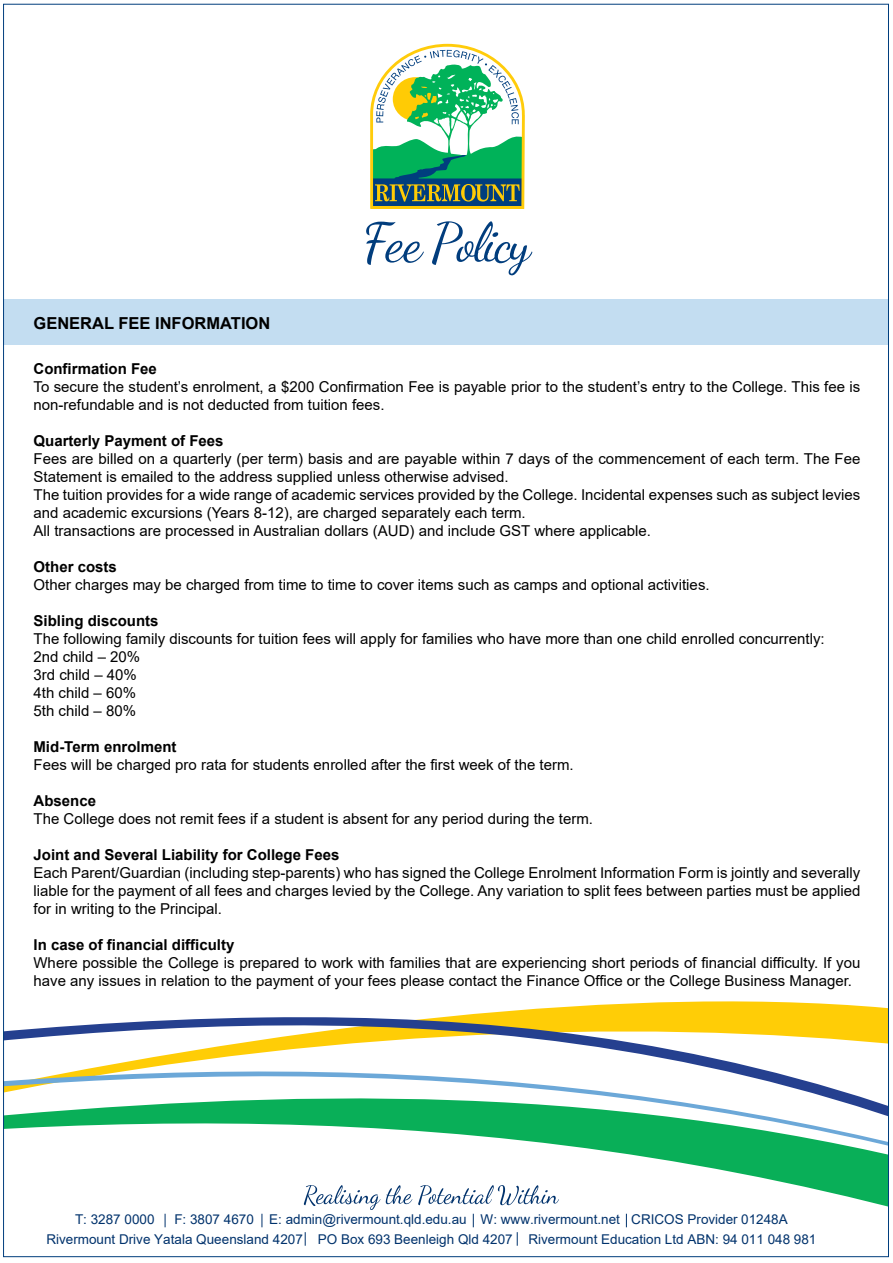
<style>
.page{position:relative;width:893px;height:1263px;background:#fff}
.page>*{position:absolute;margin:0;border:0;box-sizing:border-box;transform-origin:0 0}
.t1{font:700 16.5px "Arial";color:#000}
.t2{font:15px/18px "Arial";color:#000}
.t3{font:700 15px "Arial";color:#000}
.t4{font:13.5px "Arial";color:#00326c}
</style>
<div class="page">
<div style="left:4px;top:299px;width:884px;height:45px;background:#c3ddf1"></div>
<svg style="left:5px;top:1001px;width:882px;height:31px"></svg>
<svg style="left:5px;top:1032px;width:882px;height:44px"></svg>
<svg style="left:5px;top:1076px;width:882px;height:131px"></svg>
<svg style="left:370px;top:44px;width:155px;height:165px"></svg>
<svg style="left:366px;top:222px;width:58px;height:43px"></svg>
<svg style="left:432px;top:221px;width:100px;height:54px"></svg>
<svg style="left:304px;top:1185px;width:76px;height:25px"></svg>
<svg style="left:386px;top:1185px;width:26px;height:19px"></svg>
<svg style="left:418px;top:1185px;width:141px;height:20px"></svg>
<p class="t1" style="left:33px;top:312px;width:238px">GENERAL FEE INFORMATION</p>
<p class="t3" style="left:33px;top:358px;width:125px">Confirmation Fee</p>
<p class="t2" style="left:33px;top:378px;width:828px">To secure the student’s enrolment, a $200 Confirmation Fee is payable prior to the student’s entry to the College. This fee is non-refundable and is not deducted from tuition fees.</p>
<p class="t3" style="left:33px;top:430px;width:192px">Quarterly Payment of Fees</p>
<p class="t2" style="left:33px;top:450px;width:828px">Fees are billed on a quarterly (per term) basis and are payable within 7 days of the commencement of each term. The Fee Statement is emailed to the address supplied unless otherwise advised.<br>The tuition provides for a wide range of academic services provided by the College. Incidental expenses such as subject levies and academic excursions (Years 8-12), are charged separately each term.<br>All transactions are processed in Australian dollars (AUD) and include GST where applicable.</p>
<p class="t3" style="left:33px;top:556px;width:85px">Other costs</p>
<p class="t2" style="left:33px;top:576px;width:678px">Other charges may be charged from time to time to cover items such as camps and optional activities.</p>
<p class="t3" style="left:33px;top:610px;width:127px">Sibling discounts</p>
<p class="t2" style="left:33px;top:630px;width:793px">The following family discounts for tuition fees will apply for families who have more than one child enrolled concurrently:<br>2nd child – 20%<br>3rd child – 40%<br>4th child – 60%<br>5th child – 80%</p>
<p class="t3" style="left:33px;top:736px;width:145px">Mid-Term enrolment</p>
<p class="t2" style="left:33px;top:756px;width:542px">Fees will be charged pro rata for students enrolled after the first week of the term.</p>
<p class="t3" style="left:33px;top:790px;width:64px">Absence</p>
<p class="t2" style="left:33px;top:810px;width:561px">The College does not remit fees if a student is absent for any period during the term.</p>
<p class="t3" style="left:33px;top:844px;width:307px">Joint and Several Liability for College Fees</p>
<p class="t2" style="left:33px;top:864px;width:828px;text-align:justify">Each Parent/Guardian (including step-parents) who has signed the College Enrolment Information Form is jointly and severally liable for the payment of all fees and charges levied by the College. Any variation to split fees between parties must be applied for in writing to the Principal.</p>
<p class="t3" style="left:33px;top:934px;width:202px">In case of financial difficulty</p>
<p class="t2" style="left:33px;top:954px;width:828px">Where possible the College is prepared to work with families that are experiencing short periods of financial difficulty. If you have any issues in relation to the payment of your fees please contact the Finance Office or the College Business Manager.</p>
<p class="t4" style="left:75px;top:1210px;width:81px">T: 3287 0000</p>
<p class="t4" style="left:174px;top:1210px;width:615px">F: 3807 4670 E: admin@rivermount.qld.edu.au W: www.rivermount.net CRICOS Provider 01248A</p>
<p class="t4" style="left:46px;top:1229px;width:772px">Rivermount Drive Yatala Queensland 4207 PO Box 693 Beenleigh Qld 4207 Rivermount Education Ltd ABN: 94 011 048 981</p>
</div>
